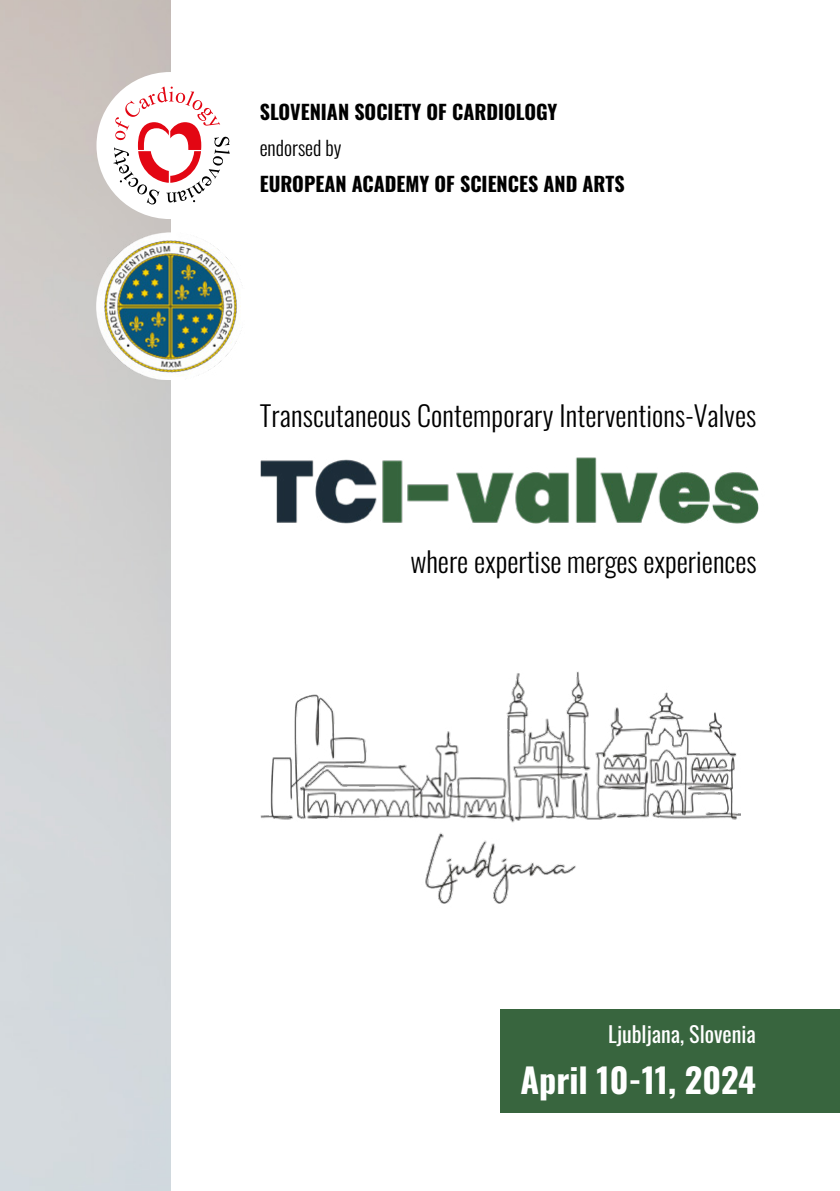
<style>
.page{position:relative;width:840px;height:1191px;background:#fff}
.page>*{position:absolute;margin:0;border:0;box-sizing:border-box;transform-origin:0 0}
.t1{font:700 34px "Oswald";color:#fff}
.t2{font:300 28px "Oswald";letter-spacing:.005em;color:#000}
.t3{font:22px "Oswald";color:#fff}
.t4{font:700 20px "Oswald";color:#000}
.t5{font:300 20px "Oswald";color:#000}
</style>
<div class="page">
<img style="left:260px;top:457px;width:499px;height:67px">
<img style="left:261px;top:671px;width:479px;height:233px">
<img style="left:96px;top:233px;width:145px;height:147px">
<div style="left:500px;top:1009px;width:339px;height:104px;background:#38653e"></div>
<svg style="left:113px;top:87px;width:116px;height:118px"></svg>
<p class="t4" style="left:259px;top:102px;width:299px">SLOVENIAN SOCIETY OF CARDIOLOGY</p>
<p class="t5" style="left:259px;top:130px;width:83px">endorsed by</p>
<p class="t4" style="left:259px;top:173px;width:366px">EUROPEAN ACADEMY OF SCIENCES AND ARTS</p>
<p class="t2" style="left:259px;top:390px;width:498px">Transcutaneous Contemporary Interventions-Valves</p>
<p class="t2" style="left:410px;top:537px;width:347px">where expertise merges experiences</p>
<p class="t3" style="left:608px;top:1014px;width:149px">Ljubljana, Slovenia</p>
<p class="t1" style="left:520px;top:1062px;width:237px">April 10-11, 2024</p>
</div>
